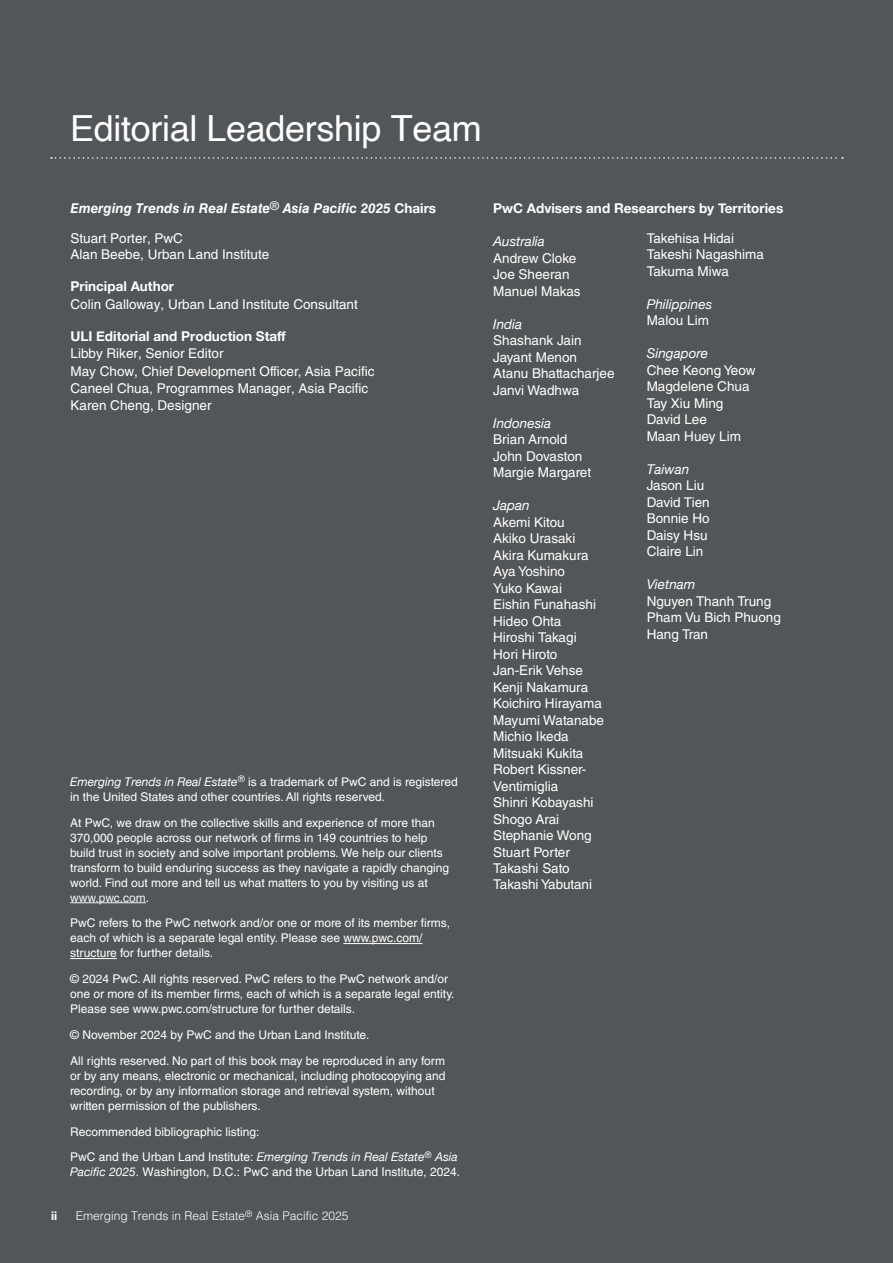
<style>
.page{position:relative;width:893px;height:1263px;background:#535658}
.page>*{position:absolute;margin:0;border:0;box-sizing:border-box;transform-origin:0 0}
.t1{font:36px "Helvetica";letter-spacing:-.01em;color:#fff}
.t2{font:13.5px/16.5px "Helvetica LT Std";color:#fff}
.t3{font:700 13.5px "Helvetica Neue";color:#fff}
.t4{font:italic 13.5px "Helvetica Neue";color:#fff}
.t5{font:italic 700 13.5px "Helvetica LT Std";color:#fff}
.t6{font:12px/15px "Helvetica LT Std";color:#fff}
.t7{font:italic 12px "Helvetica Neue";color:#fff}
.t8{font:300 12px "Helvetica LT Std";color:#fff}
.t9{font:700 12px "Helvetica Neue";color:#fff}
.s1{font-family:"Helvetica Neue";font-style:normal}
.s2{font-family:"Helvetica Neue";font-style:italic}
.s3{color:#f0f0f1}
.s4{font-family:"Helvetica LT Std";font-style:normal}
</style>
<div class="page">
<hr style="left:70px;top:902px;width:76px;height:1px;background:#f0f0f1">
<hr style="left:343px;top:943px;width:79px;height:1px;background:#fff">
<hr style="left:70px;top:958px;width:47px;height:1px;background:#fff">
<svg style="left:51px;top:157px;width:792px;height:2px"></svg>
<h1 class="t1" style="left:70px;top:100px;width:413px">Editorial Leadership Team</h1>
<p class="t5" style="left:70px;top:200px;width:367px">Emerging Trends in Real Estate<sup>®</sup> Asia Pacific 2025 <span class="s1">Chairs</span></p>
<p class="t3" style="left:493px;top:198px;width:291px">PwC Advisers and Researchers by Territories</p>
<p class="t4" style="left:493px;top:231px;width:53px">Australia</p>
<p class="t2" style="left:493px;top:249px;width:89px">Andrew Cloke<br>Joe Sheeran<br>Manuel Makas</p>
<p class="t4" style="left:493px;top:314px;width:31px">India</p>
<p class="t2" style="left:493px;top:332px;width:123px">Shashank Jain<br>Jayant Menon<br>Atanu Bhattacharjee<br>Janvi Wadhwa</p>
<p class="t4" style="left:493px;top:413px;width:60px">Indonesia</p>
<p class="t2" style="left:493px;top:431px;width:99px">Brian Arnold<br>John Dovaston<br>Margie Margaret</p>
<p class="t4" style="left:493px;top:495px;width:38px">Japan</p>
<p class="t2" style="left:493px;top:513px;width:112px">Akemi Kitou<br>Akiko Urasaki<br>Akira Kumakura<br>Aya Yoshino<br>Yuko Kawai<br>Eishin Funahashi<br>Hideo Ohta<br>Hiroshi Takagi<br>Hori Hiroto<br>Jan-Erik Vehse<br>Kenji Nakamura<br>Koichiro Hirayama<br>Mayumi Watanabe<br>Michio Ikeda<br>Mitsuaki Kukita<br>Robert Kissner-<br>Ventimiglia<br>Shinri Kobayashi<br>Shogo Arai<br>Stephanie Wong<br>Stuart Porter<br>Takashi Sato<br>Takashi Yabutani</p>
<p class="t2" style="left:70px;top:230px;width:200px">Stuart Porter, PwC<br>Alan Beebe, Urban Land Institute</p>
<p class="t3" style="left:70px;top:276px;width:105px">Principal Author</p>
<p class="t2" style="left:70px;top:296px;width:289px">Colin Galloway, Urban Land Institute Consultant</p>
<p class="t3" style="left:70px;top:326px;width:217px">ULI Editorial and Production Staff</p>
<p class="t2" style="left:70px;top:345px;width:306px;line-height:17.2px">Libby Riker, Senior Editor<br>May Chow, Chief Development Officer, Asia Pacific Caneel Chua, Programmes Manager, Asia Pacific Karen Cheng, Designer</p>
<p class="t2" style="left:647px;top:230px;width:119px">Takehisa Hidai<br>Takeshi Nagashima<br>Takuma Miwa</p>
<p class="t4" style="left:647px;top:294px;width:67px">Philippines</p>
<p class="t2" style="left:647px;top:312px;width:64px">Malou Lim</p>
<p class="t4" style="left:647px;top:344px;width:63px">Singapore</p>
<p class="t2" style="left:647px;top:362px;width:110px">Chee Keong Yeow<br>Magdelene Chua<br>Tay Xiu Ming<br>David Lee<br>Maan Huey Lim</p>
<p class="t4" style="left:647px;top:459px;width:44px">Taiwan</p>
<p class="t2" style="left:647px;top:477px;width:65px">Jason Liu<br>David Tien<br>Bonnie Ho<br>Daisy Hsu<br>Claire Lin</p>
<p class="t4" style="left:647px;top:575px;width:50px">Vietnam</p>
<p class="t2" style="left:647px;top:593px;width:136px">Nguyen Thanh Trung<br>Pham Vu Bich Phuong<br>Hang Tran</p>
<p class="t6" style="left:70px;top:774px;width:389px"><span class="s2">Emerging Trends in Real Estate</span><sup>®</sup> is a trademark of PwC and is registered in the United States and other countries. All rights reserved.</p>
<p class="t6" style="left:70px;top:815px;width:381px">At PwC, we draw on the collective skills and experience of more than 370,000 people across our network of firms in 149 countries to help build trust in society and solve important problems. We help our clients transform to build enduring success as they navigate a rapidly changing world. Find out more and tell us what matters to you by visiting us at <span class="s3">www.pwc.com</span>.</p>
<p class="t6" style="left:70px;top:916px;width:381px">PwC refers to the PwC network and/or one or more of its member firms, each of which is a separate legal entity. Please see www.pwc.com/ structure for further details.</p>
<p class="t6" style="left:70px;top:971px;width:386px">© 2024 PwC. All rights reserved. PwC refers to the PwC network and/or one or more of its member firms, each of which is a separate legal entity.<br>Please see www.pwc.com/structure for further details.</p>
<p class="t6" style="left:70px;top:1022px;width:376px;line-height:25.8px">© November 2024 by PwC and the Urban Land Institute.<br>All rights reserved. No part of this book may be reproduced in any form</p>
<p class="t6" style="left:70px;top:1068px;width:377px">or by any means, electronic or mechanical, including photocopying and recording, or by any information storage and retrieval system, without written permission of the publishers.</p>
<p class="t6" style="left:70px;top:1124px;width:191px">Recommended bibliographic listing:</p>
<p class="t7" style="left:70px;top:1148px;width:389px"><span class="s4">PwC and the Urban Land Institute:</span> Emerging Trends in Real Estate<sup>®</sup> Asia</p>
<p class="t6" style="left:70px;top:1165px;width:391px"><span class="s2">Pacific 2025</span>. Washington, D.C.: PwC and the Urban Land Institute, 2024.</p>
<p class="t9" style="left:51px;top:1207px;width:8px">ii</p>
<p class="t8" style="left:76px;top:1209px;width:274px">Emerging Trends in Real Estate<sup>®</sup> Asia Pacific 2025</p>
</div>
